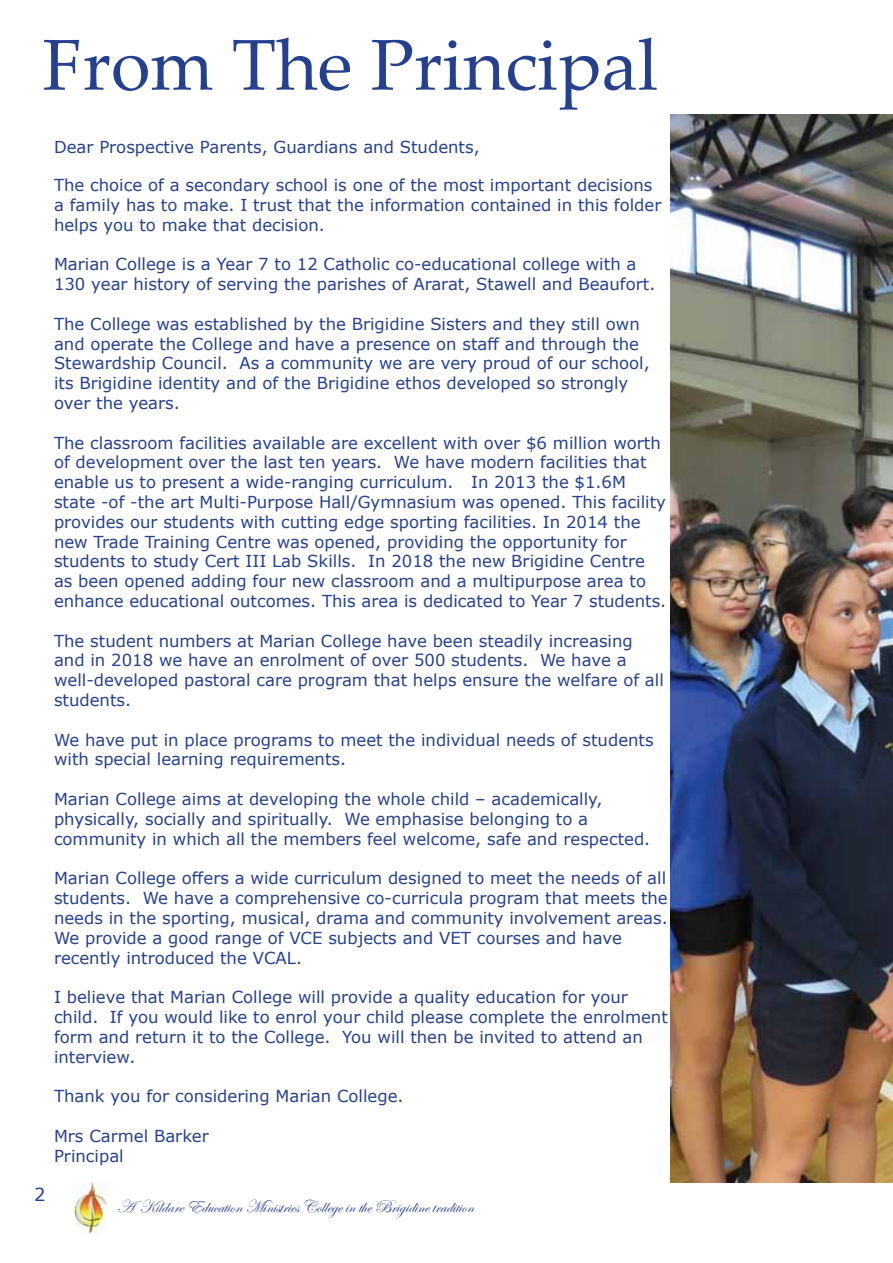
<style>
.page{position:relative;width:893px;height:1263px;background:#fff}
.page>*{position:absolute;margin:0;border:0;box-sizing:border-box;transform-origin:0 0}
.t1{font:72px "Palatino Linotype";color:#25408f}
.t2{font:18px "Edwardian Script ITC";color:#25408f}
.t3{font:18px "Verdana";color:#25408f}
.t4{font:16.5px/19.8px "Verdana";color:#25408f}
</style>
<div class="page">
<img style="left:74px;top:1182px;width:32px;height:52px">
<img style="left:670px;top:115px;width:223px;height:1067px">
<h1 class="t1" style="left:43px;top:14px;width:617px">From The Principal</h1>
<p class="t4" style="left:54px;top:137px;width:427px">Dear Prospective Parents, Guardians and Students,</p>
<p class="t3" style="left:34px;top:1182px;width:13px">2</p>
<p class="t4" style="left:54px;top:175px;width:609px">The choice of a secondary school is one of the most important decisions a family has to make. I trust that the information contained in this folder helps you to make that decision.</p>
<p class="t4" style="left:54px;top:254px;width:603px">Marian College is a Year 7 to 12 Catholic co-educational college with a<br>130 year history of serving the parishes of Ararat, Stawell and Beaufort.</p>
<p class="t4" style="left:54px;top:314px;width:597px">The College was established by the Brigidine Sisters and they still own and operate the College and have a presence on staff and through the Stewardship Council. As a community we are very proud of our school, its Brigidine identity and of the Brigidine ethos developed so strongly over the years.</p>
<p class="t4" style="left:54px;top:433px;width:614px">The classroom facilities available are excellent with over $6 million worth of development over the last ten years. We have modern facilities that enable us to present a wide-ranging curriculum. In 2013 the $1.6M state -of -the art Multi-Purpose Hall/Gymnasium was opened. This facility provides our students with cutting edge sporting facilities. In 2014 the new Trade Training Centre was opened, providing the opportunity for students to study Cert III Lab Skills. In 2018 the new Brigidine Centre as been opened adding four new classroom and a multipurpose area to enhance educational outcomes. This area is dedicated to Year 7 students.</p>
<p class="t4" style="left:54px;top:631px;width:611px">The student numbers at Marian College have been steadily increasing and in 2018 we have an enrolment of over 500 students. We have a well-developed pastoral care program that helps ensure the welfare of all students.</p>
<p class="t4" style="left:54px;top:730px;width:601px">We have put in place programs to meet the individual needs of students with special learning requirements.</p>
<p class="t4" style="left:54px;top:789px;width:598px">Marian College aims at developing the whole child – academically, physically, socially and spiritually. We emphasise belonging to a community in which all the members feel welcome, safe and respected.</p>
<p class="t4" style="left:54px;top:868px;width:615px">Marian College offers a wide curriculum designed to meet the needs of all students. We have a comprehensive co-curricula program that meets the needs in the sporting, musical, drama and community involvement areas.<br>We provide a good range of VCE subjects and VET courses and have recently introduced the VCAL.</p>
<p class="t4" style="left:54px;top:987px;width:615px">I believe that Marian College will provide a quality education for your child. If you would like to enrol your child please complete the enrolment form and return it to the College. You will then be invited to attend an interview.</p>
<p class="t4" style="left:54px;top:1086px;width:351px">Thank you for considering Marian College.</p>
<p class="t4" style="left:54px;top:1126px;width:156px">Mrs Carmel Barker<br>Principal</p>
<p class="t2" style="left:117px;top:1197px;width:358px">A Kildare Education Ministries College in the Brigidine tradition</p>
</div>
